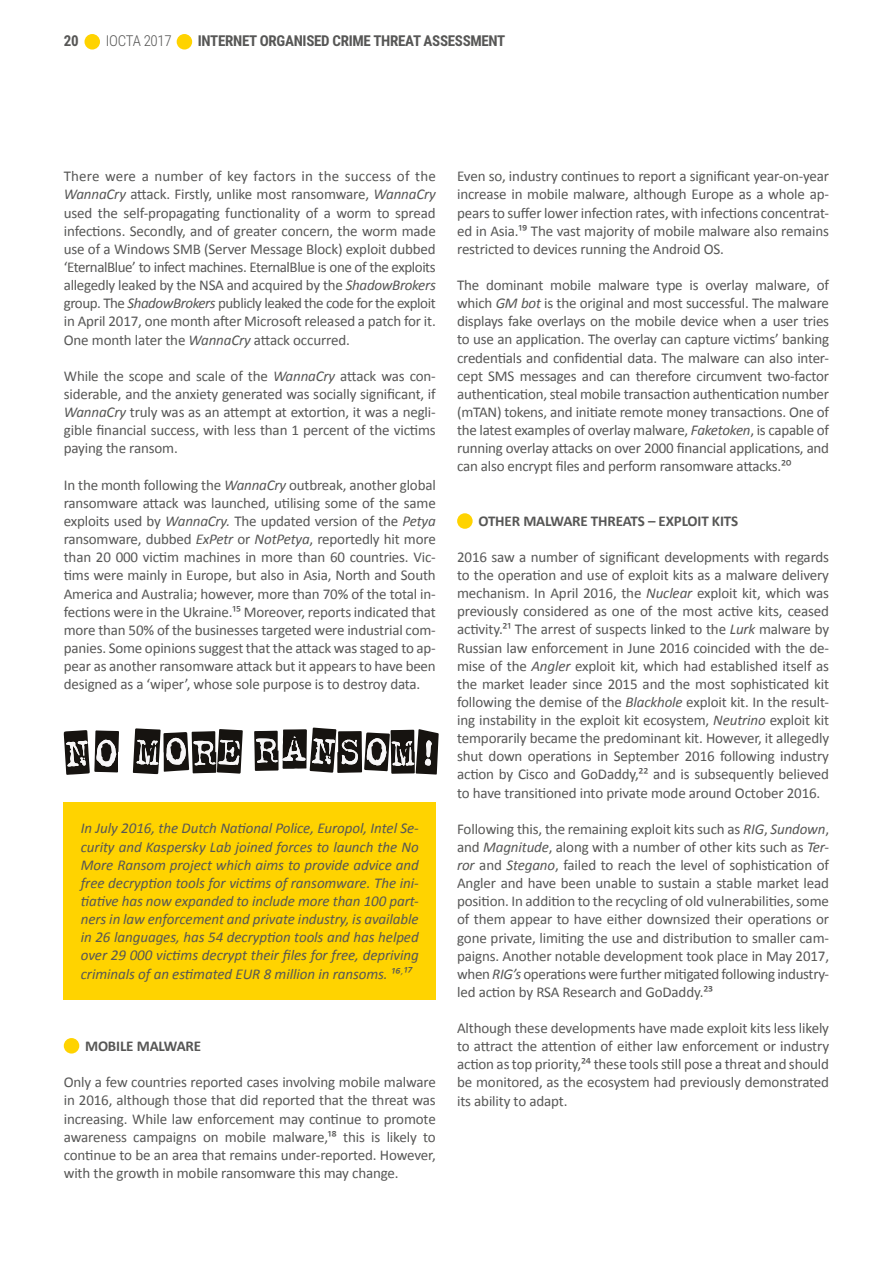
<style>
.page{position:relative;width:893px;height:1263px;background:#fff}
.page>*{position:absolute;margin:0;border:0;box-sizing:border-box;transform-origin:0 0}
.t1{font:15px/18.1px "Calibri";letter-spacing:-.01em;color:#575756;text-align:justify}
.t2{font:italic 15px/18.1px "Calibri";letter-spacing:-.005em;color:#575756;text-align:justify}
.t3{font:700 15px "Calibri";letter-spacing:-.01em;color:#575756}
.t4{font:700 15px "Roboto Condensed";letter-spacing:-.02em;color:#575756}
.t5{font:300 15px "Roboto Condensed";letter-spacing:-.02em;color:#575756}
.s1{font-style:italic}
</style>
<div class="page">
<div style="left:84px;top:34px;width:16px;height:16px;background:#ffd300;border-radius:50%"></div>
<div style="left:177px;top:34px;width:15px;height:16px;background:#ffd300;border-radius:50%"></div>
<div style="left:64px;top:802px;width:372px;height:198px;background:#ffd300"></div>
<svg style="left:63px;top:730px;width:56px;height:45px"></svg>
<svg style="left:133px;top:728px;width:110px;height:46px"></svg>
<svg style="left:254px;top:727px;width:185px;height:47px"></svg>
<div style="left:64px;top:1038px;width:15px;height:15px;background:#ffd300;border-radius:50%"></div>
<div style="left:457px;top:513px;width:16px;height:16px;background:#ffd300;border-radius:50%"></div>
<p class="t4" style="left:64px;top:30px;width:16px">20</p>
<p class="t5" style="left:106px;top:30px;width:68px">IOCTA 2017</p>
<p class="t4" style="left:198px;top:30px;width:309px">INTERNET ORGANISED CRIME THREAT ASSESSMENT</p>
<p class="t1" style="left:64px;top:167px;width:374px">There were a number of key factors in the success of the <span class="s1">WannaCry</span> attack. Firstly, unlike most ransomware, <span class="s1">WannaCry </span>used the self-propagating functionality of a worm to spread infections. Secondly, and of greater concern, the worm made use of a Windows SMB (Server Message Block) exploit dubbed ‘EternalBlue’ to infect machines. EternalBlue is one of the exploits allegedly leaked by the NSA and acquired by the <span class="s1">ShadowBrokers </span>group. The <span class="s1">ShadowBrokers</span> publicly leaked the code for the exploit in April 2017, one month after Microsoft released a patch for it.<br>One month later the <span class="s1">WannaCry</span> attack occurred.</p>
<p class="t1" style="left:64px;top:367px;width:374px">While the scope and scale of the <span class="s1">WannaCry</span> attack was con&shy;siderable, and the anxiety generated was socially significant, if <span class="s1">WannaCry</span> truly was as an attempt at extortion, it was a negli&shy;gible financial success, with less than 1 percent of the victims paying the ransom.</p>
<p class="t1" style="left:64px;top:476px;width:374px">In the month following the <span class="s1">WannaCry</span> outbreak, another global ransomware attack was launched, utilising some of the same exploits used by <span class="s1">WannaCry.</span> The updated version of the <span class="s1">Petya </span>ransomware, dubbed <span class="s1">ExPetr</span> or <span class="s1">NotPetya</span>, reportedly hit more than 20 000 victim machines in more than 60 countries. Vic&shy;tims were mainly in Europe, but also in Asia, North and South America and Australia; however, more than 70% of the total in&shy;fections were in the Ukraine.¹⁵ Moreover, reports indicated that more than 50% of the businesses targeted were industrial com&shy;panies. Some opinions suggest that the attack was staged to ap&shy;pear as another ransomware attack but it appears to have been designed as a ‘wiper’, whose sole purpose is to destroy data.</p>
<p class="t2" style="left:81px;top:819px;width:340px">In July 2016, the Dutch National Police, Europol, Intel Se&shy;curity and Kaspersky Lab joined forces to launch the No More Ransom project which aims to provide advice and free decryption tools for victims of ransomware. The ini&shy;tiative has now expanded to include more than 100 part&shy;ners in law enforcement and private industry, is available in 26 languages, has 54 decryption tools and has helped over 29 000 victims decrypt their files for free, depriving criminals of an estimated EUR 8 million in ransoms. ¹⁶<sup>,</sup>¹⁷</p>
<p class="t3" style="left:85px;top:1036px;width:118px">MOBILE MALWARE</p>
<p class="t1" style="left:64px;top:1073px;width:373px">Only a few countries reported cases involving mobile malware in 2016, although those that did reported that the threat was increasing. While law enforcement may continue to promote awareness campaigns on mobile malware,¹⁸ this is likely to continue to be an area that remains under-reported. However, with the growth in mobile ransomware this may change.</p>
<p class="t1" style="left:457px;top:167px;width:374px">Even so, industry continues to report a significant year-on-year increase in mobile malware, although Europe as a whole ap&shy;pears to suffer lower infection rates, with infections concentrat&shy;ed in Asia.¹⁹ The vast majority of mobile malware also remains restricted to devices running the Android OS.</p>
<p class="t1" style="left:457px;top:276px;width:374px">The dominant mobile malware type is overlay malware, of which <span class="s1">GM bot</span> is the original and most successful. The malware displays fake overlays on the mobile device when a user tries to use an application. The overlay can capture victims’ banking credentials and confidential data. The malware can also inter&shy;cept SMS messages and can therefore circumvent two-factor authentication, steal mobile transaction authentication number (mTAN) tokens, and initiate remote money transactions. One of the latest examples of overlay malware, <span class="s1">Faketoken</span>, is capable of running overlay attacks on over 2000 financial applications, and can also encrypt files and perform ransomware attacks.²⁰</p>
<p class="t3" style="left:478px;top:511px;width:261px">OTHER MALWARE THREATS – EXPLOIT KITS</p>
<p class="t1" style="left:457px;top:548px;width:374px">2016 saw a number of significant developments with regards to the operation and use of exploit kits as a malware delivery mechanism. In April 2016, the <span class="s1">Nuclear</span> exploit kit, which was previously considered as one of the most active kits, ceased activity.²¹ The arrest of suspects linked to the <span class="s1">Lurk</span> malware by Russian law enforcement in June 2016 coincided with the de&shy;mise of the <span class="s1">Angler</span> exploit kit, which had established itself as the market leader since 2015 and the most sophisticated kit following the demise of the <span class="s1">Blackhole</span> exploit kit. In the result&shy;ing instability in the exploit kit ecosystem, <span class="s1">Neutrino</span> exploit kit temporarily became the predominant kit. However, it allegedly shut down operations in September 2016 following industry action by Cisco and GoDaddy,²² and is subsequently believed to have transitioned into private mode around October 2016.</p>
<p class="t1" style="left:457px;top:820px;width:374px">Following this, the remaining exploit kits such as <span class="s1">RIG</span>, <span class="s1">Sundown</span>, and <span class="s1">Magnitude</span>, along with a number of other kits such as <span class="s1">Ter&shy;ror</span> and <span class="s1">Stegano</span>, failed to reach the level of sophistication of Angler and have been unable to sustain a stable market lead position. In addition to the recycling of old vulnerabilities, some of them appear to have either downsized their operations or gone private, limiting the use and distribution to smaller cam&shy;paigns. Another notable development took place in May 2017, when <span class="s1">RIG’s</span> operations were further mitigated following industry&shy;led action by RSA Research and GoDaddy.²³</p>
<p class="t1" style="left:457px;top:1019px;width:373px">Although these developments have made exploit kits less likely to attract the attention of either law enforcement or industry action as top priority,²⁴ these tools still pose a threat and should be monitored, as the ecosystem had previously demonstrated its ability to adapt.</p>
</div>
